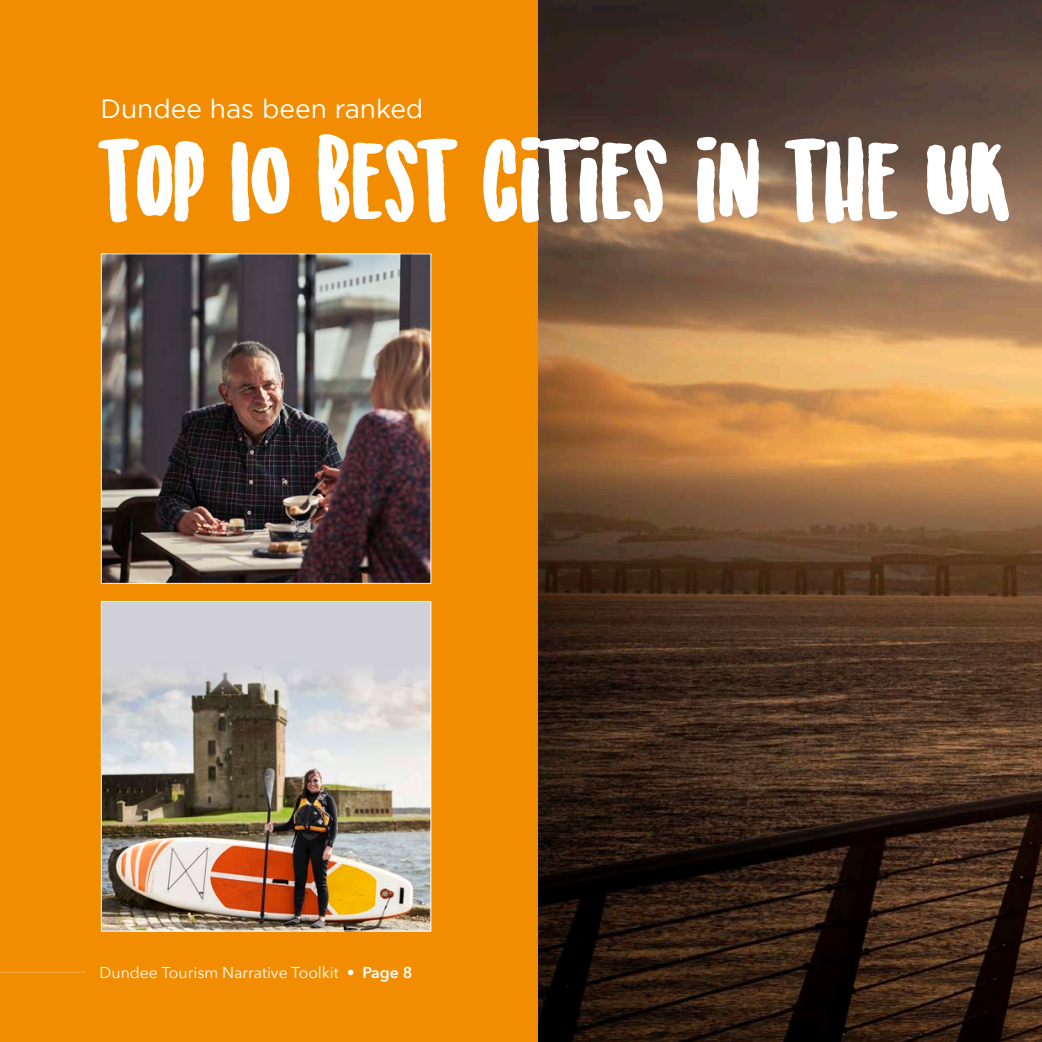
<style>
.page{position:relative;width:1042px;height:1042px;background:#f28c00}
.page>*{position:absolute;margin:0;border:0;box-sizing:border-box;transform-origin:0 0}
.t1{font:106.05px "Sunrise International Demo";color:#fff}
.t2{font:26.25px "Gotham";color:#fff}
.t3{font:15.75px "Avenir Next";color:#fff}
.s1{font-weight:500}
.s2{font-weight:600}
</style>
<div class="page">
<img style="left:538px;top:0;width:504px;height:1042px">
<div style="left:101px;top:601px;width:330px;height:330px;background:#d1d0d8"></div>
<img style="left:103px;top:667px;width:326px;height:262px">
<div style="left:101px;top:601px;width:330px;height:330px;border:1px solid #fff"></div>
<img style="left:103px;top:255px;width:326px;height:327px">
<div style="left:101px;top:253px;width:330px;height:331px;border:1px solid #fff"></div>
<hr style="left:0;top:971px;width:86px;height:1px;background:#fff">
<p class="t2" style="left:101px;top:95px;width:324px">Dundee has been ranked</p>
<p class="t1" style="left:101px;top:134px;width:927px">TOP IO BEST CITIES IN THE UK’</p>
<p class="t3" style="left:100px;top:959px;width:314px">Dundee Tourism Narrative Toolkit <span class="s1">•</span> <span class="s2">Page 8</span></p>
</div>
